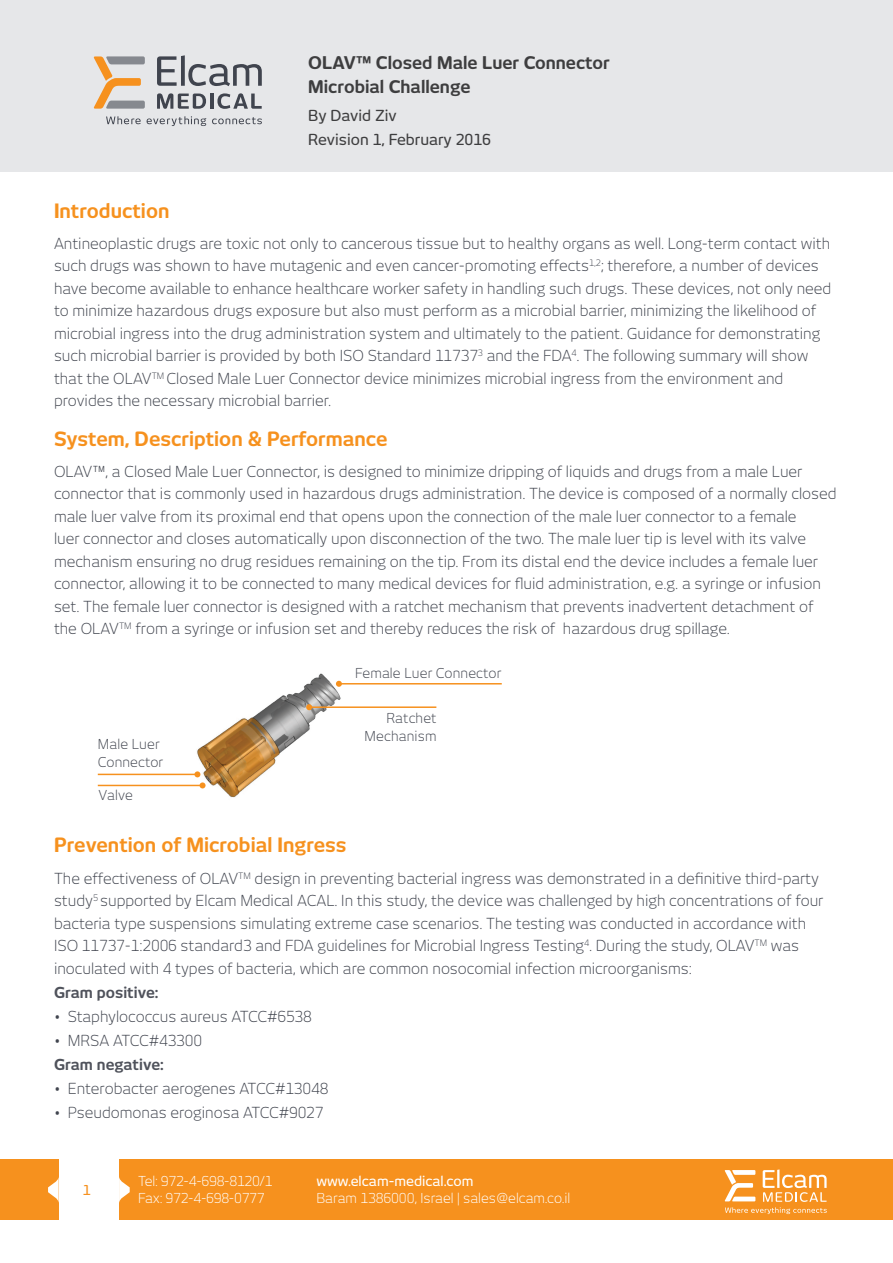
<style>
.page{position:relative;width:893px;height:1263px;background:#fff}
.page>*{position:absolute;margin:0;border:0;box-sizing:border-box;transform-origin:0 0}
.t1{font:700 19.5px "New June";color:#f6911e}
.t2{font:700 17.25px/24px "New June";color:#3e3e3f}
.t3{font:300 15px/22.5px "New June";color:#40444e}
.t4{font:500 15px/24px "New June";color:#3e3e3f}
.t5{font:700 15px "New June";color:#4f525b}
.t6{font:300 13.5px/16.5px "New June";color:#fff}
.t7{font:300 13.5px/18px "New June";letter-spacing:.01em;color:#40444e}
.t8{font:500 13.5px "New June";color:#fff}
.t9{font:500 13.5px "New June";color:#f6911e}
</style>
<div class="page">
<div style="left:119px;top:1159px;width:774px;height:61px;background:#f6911e"></div>
<div style="left:0;top:1159px;width:59px;height:61px;background:#f6911e"></div>
<svg style="left:119px;top:1177px;width:11px;height:26px"></svg>
<svg style="left:48px;top:1177px;width:11px;height:26px"></svg>
<svg style="left:725px;top:1169px;width:102px;height:45px"></svg>
<div style="left:0;top:0;width:893px;height:171px;background:#e6e7e9"></div>
<svg style="left:157px;top:55px;width:105px;height:31px"></svg>
<svg style="left:94px;top:56px;width:51px;height:53px"></svg>
<svg style="left:106px;top:116px;width:35px;height:8px"></svg>
<svg style="left:147px;top:116px;width:59px;height:10px"></svg>
<svg style="left:212px;top:117px;width:50px;height:7px"></svg>
<svg style="left:157px;top:93px;width:49px;height:16px"></svg>
<hr style="left:210px;top:94px;width:3px;height:15px;background:#40444e">
<svg style="left:217px;top:93px;width:45px;height:16px"></svg>
<img style="left:190px;top:673px;width:157px;height:125px">
<hr style="left:309px;top:706px;width:127px;height:2px;background:#f6911e">
<svg style="left:306px;top:704px;width:6px;height:6px"></svg>
<hr style="left:339px;top:683px;width:163px;height:1px;background:#f6911e">
<svg style="left:336px;top:681px;width:6px;height:6px"></svg>
<hr style="left:98px;top:774px;width:99px;height:1px;background:#f6911e">
<hr style="left:98px;top:785px;width:105px;height:1px;background:#f6911e">
<svg style="left:194px;top:771px;width:12px;height:17px"></svg>
<p class="t2" style="left:308px;top:50px;width:303px">OLAV™ Closed Male Luer Connector<br>Microbial Challenge</p>
<p class="t4" style="left:308px;top:103px;width:184px">By David Ziv<br>Revision 1, February 2016</p>
<h1 class="t1" style="left:54px;top:199px;width:117px">Introduction</h1>
<p class="t3" style="left:54px;top:232px;width:779px">Antineoplastic drugs are toxic not only to cancerous tissue but to healthy organs as well. Long-term contact with such drugs was shown to have mutagenic and even cancer-promoting effects<sup>1,2</sup>; therefore, a number of devices have become available to enhance healthcare worker safety in handling such drugs. These devices, not only need to minimize hazardous drugs exposure but also must perform as a microbial barrier, minimizing the likelihood of microbial ingress into the drug administration system and ultimately to the patient. Guidance for demonstrating such microbial barrier is provided by both ISO Standard 11737<sup>3</sup> and the FDA<sup>4</sup>. The following summary will show that the OLAV<sup>TM</sup> Closed Male Luer Connector device minimizes microbial ingress from the environment and provides the necessary microbial barrier.</p>
<h1 class="t1" style="left:54px;top:427px;width:335px">System, Description &amp; Performance</h1>
<p class="t3" style="left:54px;top:460px;width:784px">OLAV™, a Closed Male Luer Connector, is designed to minimize dripping of liquids and drugs from a male Luer connector that is commonly used in hazardous drugs administration. The device is composed of a normally closed male luer valve from its proximal end that opens upon the connection of the male luer connector to a female<br>luer connector and closes automatically upon disconnection of the two. The male luer tip is level with its valve mechanism ensuring no drug residues remaining on the tip. From its distal end the device includes a female luer connector, allowing it to be connected to many medical devices for fluid administration, e.g. a syringe or infusion set. The female luer connector is designed with a ratchet mechanism that prevents inadvertent detachment of the OLAV<sup>TM</sup> from a syringe or infusion set and thereby reduces the risk of hazardous drug spillage.</p>
<p class="t7" style="left:98px;top:735px;width:67px">Male Luer<br>Connector</p>
<p class="t7" style="left:99px;top:786px;width:36px">Valve</p>
<p class="t7" style="left:355px;top:664px;width:148px">Female Luer Connector</p>
<p class="t7" style="left:365px;top:709px;width:73px;text-align:right">Ratchet<br>Mechanism</p>
<h1 class="t1" style="left:54px;top:834px;width:294px">Prevention of Microbial Ingress</h1>
<p class="t3" style="left:54px;top:866px;width:771px">The effectiveness of OLAV<sup>TM</sup> design in preventing bacterial ingress was demonstrated in a definitive third-party study<sup>5</sup> supported by Elcam Medical ACAL. In this study, the device was challenged by high concentrations of four bacteria type suspensions simulating extreme case scenarios. The testing was conducted in accordance with ISO 11737-1:2006 standard3 and FDA guidelines for Microbial Ingress Testing<sup>4</sup>. During the study, OLAV<sup>TM</sup> was inoculated with 4 types of bacteria, which are common nosocomial infection microorganisms:</p>
<p class="t5" style="left:54px;top:983px;width:106px">Gram positive:</p>
<p class="t3" style="left:54px;top:1004px;width:259px">• Staphylococcus aureus ATCC#6538</p>
<p class="t3" style="left:54px;top:1028px;width:149px">• MRSA ATCC#43300</p>
<p class="t5" style="left:54px;top:1055px;width:111px">Gram negative:</p>
<p class="t3" style="left:54px;top:1076px;width:276px">• Enterobacter aerogenes ATCC#13048</p>
<p class="t3" style="left:54px;top:1100px;width:271px">• Pseudomonas eroginosa ATCC#9027</p>
<p class="t9" style="left:83px;top:1182px;width:9px">1</p>
<p class="t6" style="left:138px;top:1173px;width:136px">Tel: 972-4-698-8120/1<br>Fax: 972-4-698-0777</p>
<p class="t8" style="left:316px;top:1173px;width:159px">www.elcam-medical.com</p>
<p class="t6" style="left:316px;top:1189px;width:256px">Baram 1386000, Israel | sales@elcam.co.il</p>
</div>
